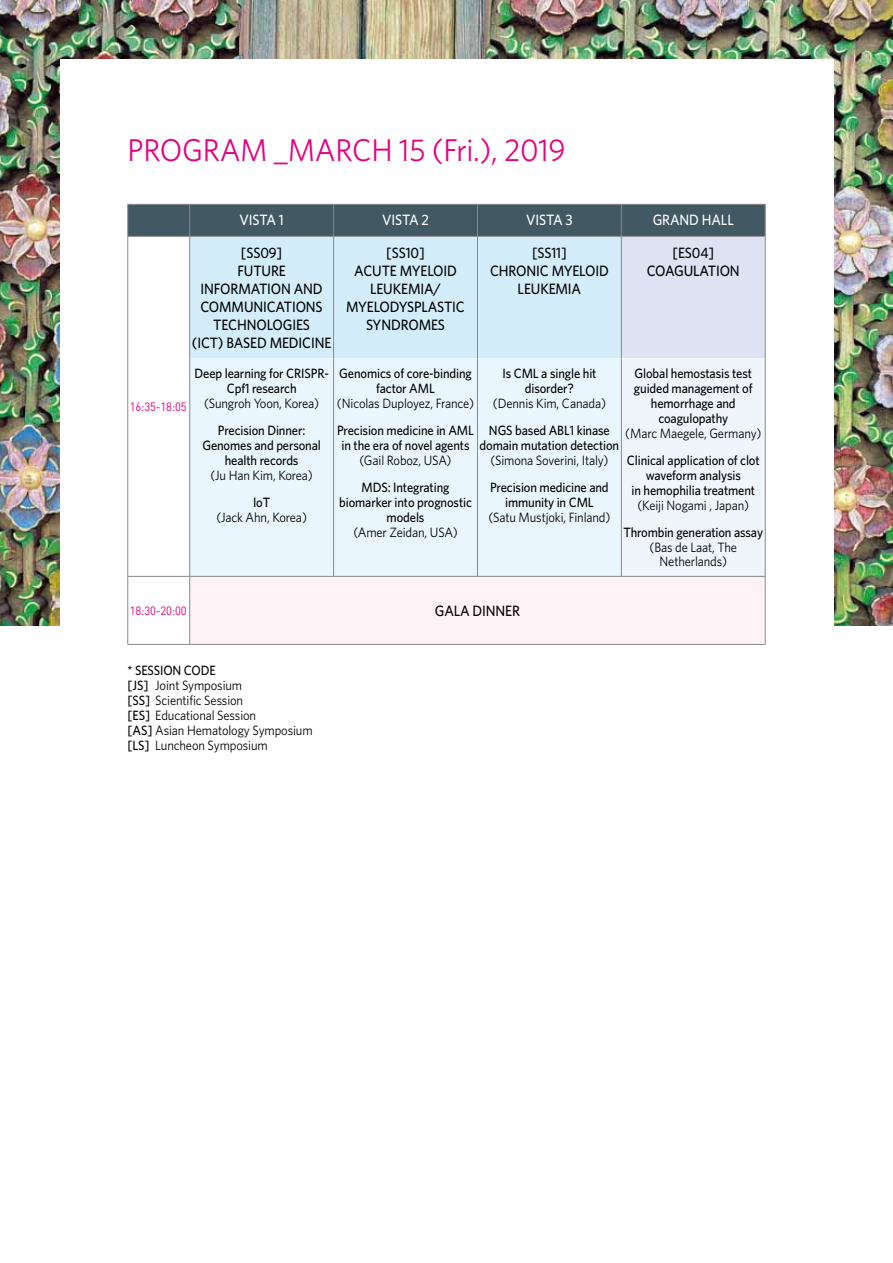
<style>
.page{position:relative;width:893px;height:1263px;background:#fff}
.page>*{position:absolute;margin:0;border:0;box-sizing:border-box;transform-origin:0 0}
.t1{font:31.5px "Whitney";letter-spacing:-.01em;color:#e4007f;scale:.96 1}
.t2{font:500 15px/18px "Whitney";letter-spacing:-.01em;color:#000;text-align:center;scale:.93 1}
.t3{font:500 15px "Whitney";letter-spacing:-.01em;color:#fff;scale:.93 1}
.t4{font:500 13.5px/15px "Whitney";letter-spacing:-.01em;color:#000;text-align:center;scale:.93 1}
.t5{font:13.5px/15px "Whitney";letter-spacing:-.01em;color:#000;text-align:center;scale:.93 1}
.t6{font:12px "DIN Pro";letter-spacing:-.01em;color:#e4007f;scale:.93 1}
.s1{font-weight:500}
</style>
<div class="page">
<img style="left:1px;top:0;width:892px;height:625px">
<div style="left:60px;top:60px;width:773px;height:1143px;background:#fff"></div>
<img style="left:0;top:0;width:1px;height:625px">
<div style="left:128px;top:205px;width:637px;height:31px;background:#425863"></div>
<div style="left:190px;top:237px;width:431px;height:121px;background:#d3edfb"></div>
<div style="left:621px;top:236px;width:144px;height:122px;background:#dee2f2"></div>
<div style="left:190px;top:358px;width:431px;height:218px;background:#eaf6fd"></div>
<div style="left:621px;top:358px;width:144px;height:218px;background:#f0f5fb"></div>
<div style="left:190px;top:576px;width:575px;height:68px;background:#fdf2f5"></div>
<hr style="left:128px;top:204px;width:62px;height:1px;background:#898989">
<hr style="left:127px;top:204px;width:1px;height:32px;background:#898989">
<hr style="left:190px;top:204px;width:144px;height:1px;background:#898989">
<hr style="left:189px;top:204px;width:1px;height:32px;background:#898989">
<hr style="left:334px;top:204px;width:143px;height:1px;background:#898989">
<hr style="left:333px;top:204px;width:1px;height:32px;background:#898989">
<hr style="left:477px;top:204px;width:144px;height:1px;background:#898989">
<hr style="left:477px;top:204px;width:1px;height:32px;background:#898989">
<hr style="left:621px;top:204px;width:144px;height:1px;background:#898989">
<hr style="left:621px;top:204px;width:1px;height:32px;background:#898989">
<hr style="left:765px;top:204px;width:1px;height:32px;background:#898989">
<hr style="left:128px;top:236px;width:62px;height:1px;background:#898989">
<hr style="left:127px;top:236px;width:1px;height:122px;background:#898989">
<hr style="left:190px;top:236px;width:144px;height:1px;background:#898989">
<hr style="left:189px;top:236px;width:1px;height:122px;background:#898989">
<hr style="left:334px;top:236px;width:143px;height:1px;background:#898989">
<hr style="left:333px;top:236px;width:1px;height:122px;background:#898989">
<hr style="left:477px;top:236px;width:144px;height:1px;background:#898989">
<hr style="left:477px;top:236px;width:1px;height:122px;background:#898989">
<hr style="left:621px;top:236px;width:144px;height:1px;background:#898989">
<hr style="left:621px;top:236px;width:1px;height:122px;background:#898989">
<hr style="left:765px;top:236px;width:1px;height:122px;background:#898989">
<hr style="left:127px;top:358px;width:1px;height:218px;background:#898989">
<hr style="left:189px;top:358px;width:1px;height:218px;background:#898989">
<hr style="left:333px;top:358px;width:1px;height:218px;background:#898989">
<hr style="left:477px;top:358px;width:1px;height:218px;background:#898989">
<hr style="left:621px;top:358px;width:1px;height:218px;background:#898989">
<hr style="left:765px;top:358px;width:1px;height:218px;background:#898989">
<hr style="left:128px;top:576px;width:62px;height:1px;background:#898989">
<hr style="left:127px;top:576px;width:1px;height:68px;background:#898989">
<hr style="left:190px;top:576px;width:144px;height:1px;background:#898989">
<hr style="left:189px;top:576px;width:1px;height:68px;background:#898989">
<hr style="left:334px;top:576px;width:143px;height:1px;background:#898989">
<hr style="left:477px;top:576px;width:144px;height:1px;background:#898989">
<hr style="left:621px;top:576px;width:144px;height:1px;background:#898989">
<hr style="left:765px;top:576px;width:1px;height:68px;background:#898989">
<hr style="left:128px;top:644px;width:62px;height:1px;background:#898989">
<hr style="left:190px;top:644px;width:144px;height:1px;background:#898989">
<hr style="left:334px;top:644px;width:143px;height:1px;background:#898989">
<hr style="left:477px;top:644px;width:144px;height:1px;background:#898989">
<hr style="left:621px;top:644px;width:144px;height:1px;background:#898989">
<h1 class="t1" style="left:128px;top:131px;width:458px">Program _March 15 (Fri.), 2019</h1>
<p class="t3" style="left:240px;top:211px;width:49px">VISTA 1</p>
<p class="t3" style="left:382px;top:211px;width:52px">VISTA 2</p>
<p class="t3" style="left:526px;top:211px;width:51px">VISTA 3</p>
<p class="t3" style="left:653px;top:211px;width:89px">Grand Hall</p>
<p class="t2" style="left:241px;top:243px;width:46px">[SS09]</p>
<p class="t2" style="left:237px;top:261px;width:54px">Future</p>
<p class="t2" style="left:201px;top:279px;width:50px">Informati</p>
<p class="t2" style="left:271px;top:279px;width:57px">on and</p>
<p class="t2" style="left:201px;top:297px;width:131px">Communications</p>
<p class="t2" style="left:213px;top:315px;width:104px">Tech nologi es</p>
<p class="t2" style="left:192px;top:333px;width:152px">(ICT) based Medicine</p>
<p class="t2" style="left:386px;top:243px;width:43px">[SS10]</p>
<p class="t2" style="left:354px;top:261px;width:112px">Acute Myeloi d</p>
<p class="t2" style="left:370px;top:279px;width:78px">Leukemia/</p>
<p class="t2" style="left:346px;top:297px;width:96px">Myelodysplasti</p>
<p class="t2" style="left:456px;top:297px;width:11px">c</p>
<p class="t2" style="left:366px;top:315px;width:85px">Syndromes</p>
<p class="t2" style="left:532px;top:243px;width:39px">[SS11]</p>
<p class="t2" style="left:490px;top:261px;width:31px">CHRON</p>
<p class="t2" style="left:536px;top:261px;width:39px">IC MYELO</p>
<p class="t2" style="left:595px;top:261px;width:14px">ID</p>
<p class="t2" style="left:518px;top:279px;width:70px">LEU KEMIA</p>
<p class="t2" style="left:647px;top:243px;width:101px">[ES04]<br>Coagulation</p>
<p class="t6" style="left:130px;top:398px;width:63px">16:35-18:05</p>
<p class="t4" style="left:195px;top:366px;width:146px">Deep learning for CRISPR-<br>Cpf1 research</p>
<p class="t5" style="left:204px;top:396px;width:125px">(Sungroh Yoon, Korea)</p>
<p class="t4" style="left:202px;top:423px;width:129px">Precision Dinner:<br>Genomes and personal health records</p>
<p class="t5" style="left:210px;top:468px;width:112px">(Ju Han Kim, Korea)</p>
<p class="t4" style="left:253px;top:495px;width:20px">IoT</p>
<p class="t5" style="left:216px;top:510px;width:99px">(Jack Ahn, Korea)</p>
<p class="t4" style="left:634px;top:366px;width:129px">Global hemostasis test guided management of hemorrhage and coagulopathy</p>
<p class="t5" style="left:625px;top:426px;width:148px">(Marc Maegele, Germany)</p>
<p class="t4" style="left:627px;top:453px;width:144px">Clinical application of clot waveform analysis<br>in hemophilia treatment</p>
<p class="t5" style="left:637px;top:498px;width:122px">(Keiji Nogami , Japan)</p>
<p class="t4" style="left:623px;top:525px;width:152px">Thrombin generation assay</p>
<p class="t5" style="left:649px;top:540px;width:96px;line-height:13.5px">(Bas de Laat, The<br>Netherlands)</p>
<p class="t4" style="left:502px;top:366px;width:103px">Is CML a single hit disorder?</p>
<p class="t5" style="left:493px;top:396px;width:123px">(Dennis Kim, Canada)</p>
<p class="t4" style="left:480px;top:423px;width:151px">NGS based ABL1 kinase domain mutation detection</p>
<p class="t5" style="left:490px;top:453px;width:128px">(Simona Soverini, Italy)</p>
<p class="t4" style="left:490px;top:480px;width:129px">Precision medicine and immunity in CML</p>
<p class="t5" style="left:488px;top:510px;width:133px">(Satu Mustjoki, Finland)</p>
<p class="t4" style="left:339px;top:366px;width:144px">Genomics of core-binding factor AML</p>
<p class="t5" style="left:337px;top:396px;width:149px">(Nicolas Duployez, France)</p>
<p class="t4" style="left:337px;top:423px;width:147px">Precision medicine in AML in the era of novel agents</p>
<p class="t5" style="left:359px;top:453px;width:100px">(Gail Roboz, USA)</p>
<p class="t4" style="left:339px;top:480px;width:144px">MDS: Integrating biomarker into prognostic models</p>
<p class="t5" style="left:353px;top:525px;width:114px">(Amer Zeidan, USA)</p>
<p class="t6" style="left:130px;top:602px;width:63px">18:30-20:00</p>
<p class="t2" style="left:435px;top:601px;width:93px">Gala Dinner</p>
<p class="t5" style="left:128px;top:663px;width:200px;text-align:left"><span class="s1">* Session Code<br>[JS]</span> Joint Symposium<br><span class="s1">[SS]</span> Scientific Session<br><span class="s1">[ES]</span> Educational Session<br><span class="s1">[AS]</span> Asian Hematology Symposium <span class="s1">[LS]</span> Luncheon Symposium</p>
</div>
